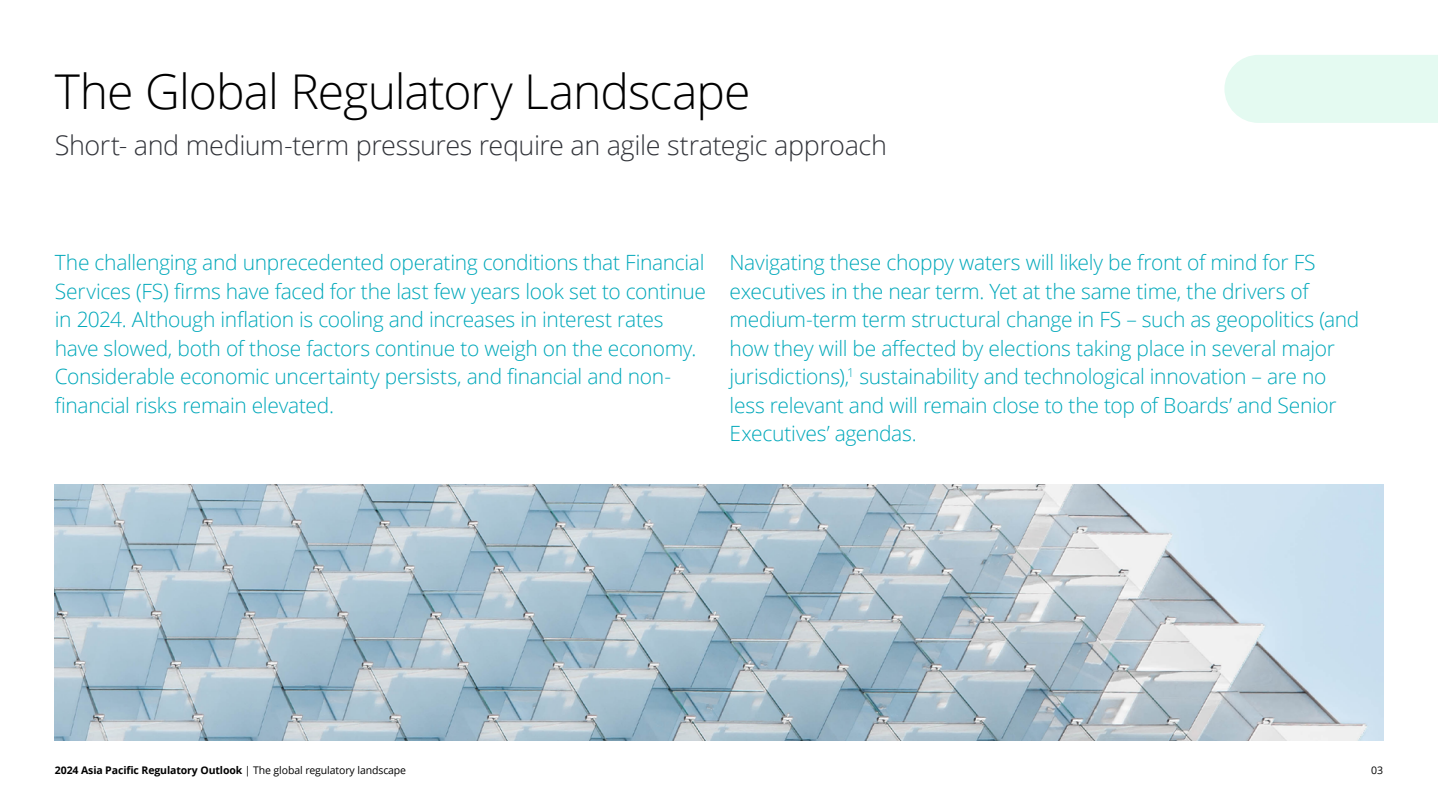
<style>
.page{position:relative;width:1438px;height:808px;background:#fff}
.page>*{position:absolute;margin:0;border:0;box-sizing:border-box;transform-origin:0 0}
.t1{font:300 48px "Open Sans";letter-spacing:-.02em;color:#000}
.t2{font:300 27px "Open Sans";letter-spacing:-.015em;color:#32343a}
.t3{font:300 21px/28.5px "Open Sans";letter-spacing:-.015em;color:#00a8ba}
.t4{font:700 10.5px "Open Sans";letter-spacing:-.01em;color:#000}
.t5{font:10.5px "Open Sans";color:#000}
.s1{font-weight:400}
</style>
<div class="page">
<div style="left:1224px;top:55px;width:213px;height:68px;background:#e4faf1"></div>
<img style="left:55px;top:485px;width:1327px;height:255px">
<h1 class="t1" style="left:55px;top:59px;width:697px">The Global Regulatory Landscape</h1>
<p class="t2" style="left:55px;top:126px;width:833px">Short- and medium-term pressures require an agile strategic approach</p>
<p class="t3" style="left:55px;top:248px;width:652px">The challenging and unprecedented operating conditions that Financial Services (FS) firms have faced for the last few years look set to continue in 2024. Although inflation is cooling and increases in interest rates have slowed, both of those factors continue to weigh on the economy.<br>Considerable economic uncertainty persists, and financial and non&shy;financial risks remain elevated.</p>
<p class="t3" style="left:729px;top:248px;width:631px">Navigating these choppy waters will likely be front of mind for FS executives in the near term. Yet at the same time, the drivers of medium-term term structural change in FS – such as geopolitics (and how they will be affected by elections taking place in several major jurisdictions),<sup>1</sup> sustainability and technological innovation – are no less relevant and will remain close to the top of Boards’ and Senior Executives’ agendas.</p>
<p class="t4" style="left:55px;top:763px;width:353px">2024 Asia Pacific Regulatory Outlook <span class="s1">| The global regulatory landscape</span></p>
<p class="t5" style="left:1370px;top:763px;width:13px">03</p>
</div>
